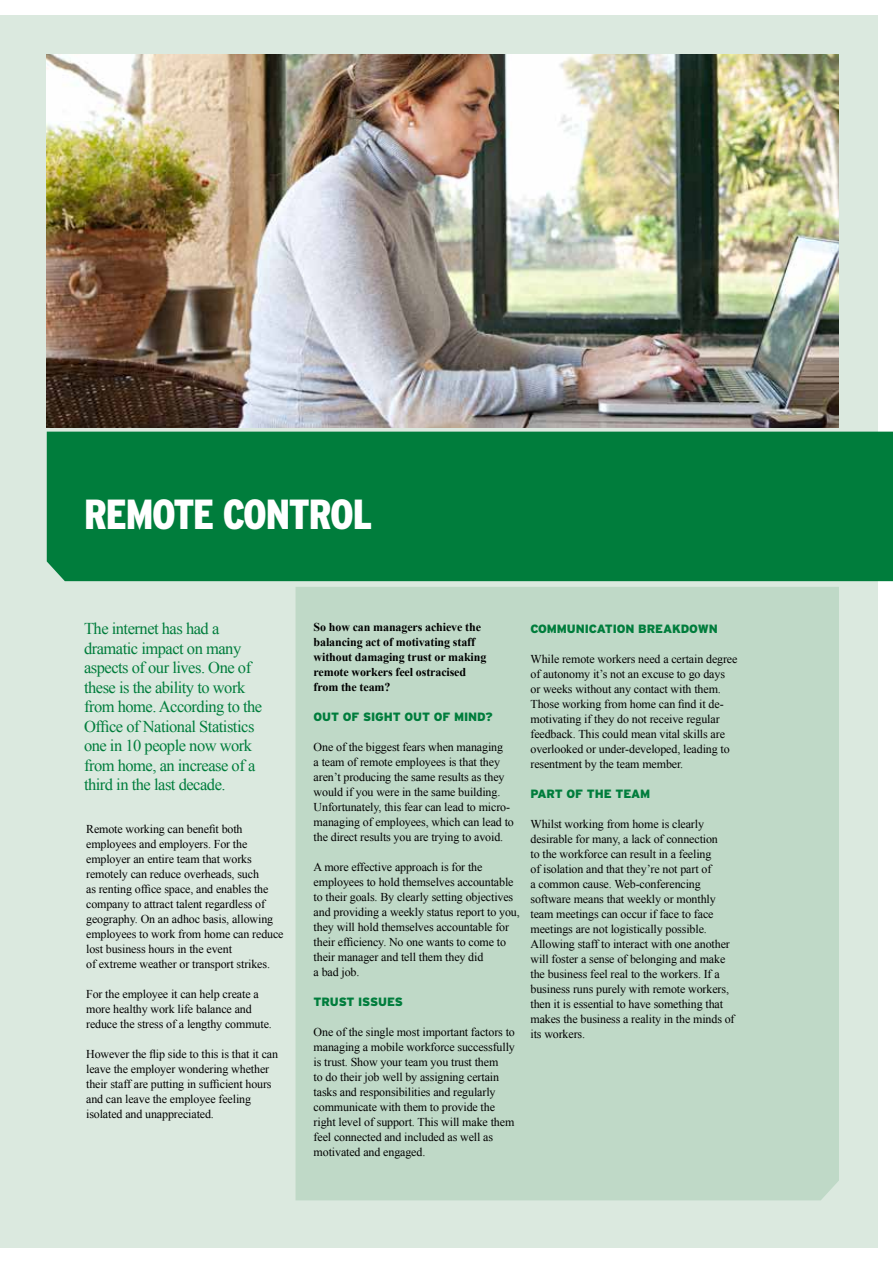
<style>
.page{position:relative;width:893px;height:1263px;background:#fff}
.page>*{position:absolute;margin:0;border:0;box-sizing:border-box;transform-origin:0 0}
.t1{font:900 condensed 42px "Interstate";letter-spacing:-.03em;color:#fff}
.t2{font:16.5px/19.5px "Times New Roman";letter-spacing:-.03em;color:#007d3c}
.t3{font:12px/15px "Times New Roman";letter-spacing:-.01em;color:#000}
.t4{font:700 12px/15px "Times New Roman";letter-spacing:-.01em;color:#000}
.t5{font:900 12px "Interstate";letter-spacing:-.01em;color:#007d3c}
</style>
<div class="page">
<div style="left:0;top:15px;width:878px;height:1233px;background:#dbe9df"></div>
<img style="left:47px;top:54px;width:792px;height:373px">
<div style="left:296px;top:587px;width:543px;height:613px;background:#bfd9c7"></div>
<div style="left:47px;top:432px;width:846px;height:149px;background:#007d3c"></div>
<h1 class="t1" style="left:84px;top:491px;width:290px">REMOTE CONTROL</h1>
<h2 class="t2" style="left:84px;top:619px;width:180px">The internet has had a dramatic impact on many aspects of our lives. One of these is the ability to work from home. According to the<br>Office of National Statistics one in 10 people now work from home, an increase of a third in the last decade.</h2>
<p class="t3" style="left:86px;top:822px;width:199px">Remote working can benefit both employees and employers. For the employer an entire team that works remotely can reduce overheads, such<br>as renting office space, and enables the company to attract talent regardless of geography. On an adhoc basis, allowing employees to work from home can reduce lost business hours in the event<br>of extreme weather or transport strikes.</p>
<p class="t3" style="left:86px;top:987px;width:187px">For the employee it can help create a more healthy work life balance and reduce the stress of a lengthy commute.</p>
<p class="t3" style="left:86px;top:1047px;width:193px">However the flip side to this is that it can leave the employer wondering whether their staff are putting in sufficient hours and can leave the employee feeling isolated and unappreciated.</p>
<p class="t4" style="left:314px;top:619px;width:174px">So how can managers achieve the balancing act of motivating staff without damaging trust or making remote workers feel ostracised from the team?</p>
<p class="t5" style="left:314px;top:710px;width:180px">OUT OF SIGHT OUT OF MIND?</p>
<p class="t3" style="left:314px;top:739px;width:202px">One of the biggest fears when managing<br>a team of remote employees is that they aren’t producing the same results as they would if you were in the same building.<br>Unfortunately, this fear can lead to micro&shy;managing of employees, which can lead to the direct results you are trying to avoid.</p>
<p class="t3" style="left:314px;top:859px;width:208px">A more effective approach is for the employees to hold themselves accountable to their goals. By clearly setting objectives and providing a weekly status report to you, they will hold themselves accountable for their efficiency. No one wants to come to their manager and tell them they did<br>a bad job.</p>
<p class="t5" style="left:314px;top:995px;width:91px">TRUST ISSUES</p>
<p class="t3" style="left:314px;top:1024px;width:203px">One of the single most important factors to managing a mobile workforce successfully is trust. Show your team you trust them<br>to do their job well by assigning certain tasks and responsibilities and regularly communicate with them to provide the right level of support. This will make them feel connected and included as well as motivated and engaged.</p>
<p class="t5" style="left:530px;top:621px;width:189px">COMMUNICATION BREAKDOWN</p>
<p class="t3" style="left:530px;top:651px;width:208px">While remote workers need a certain degree of autonomy it’s not an excuse to go days or weeks without any contact with them.<br>Those working from home can find it de&shy;motivating if they do not receive regular feedback. This could mean vital skills are overlooked or under-developed, leading to resentment by the team member.</p>
<p class="t5" style="left:530px;top:786px;width:121px">PART OF THE TEAM</p>
<p class="t3" style="left:530px;top:816px;width:206px">Whilst working from home is clearly desirable for many, a lack of connection<br>to the workforce can result in a feeling<br>of isolation and that they’re not part of<br>a common cause. Web-conferencing software means that weekly or monthly team meetings can occur if face to face meetings are not logistically possible.<br>Allowing staff to interact with one another will foster a sense of belonging and make the business feel real to the workers. If a business runs purely with remote workers, then it is essential to have something that makes the business a reality in the minds of its workers.</p>
</div>
